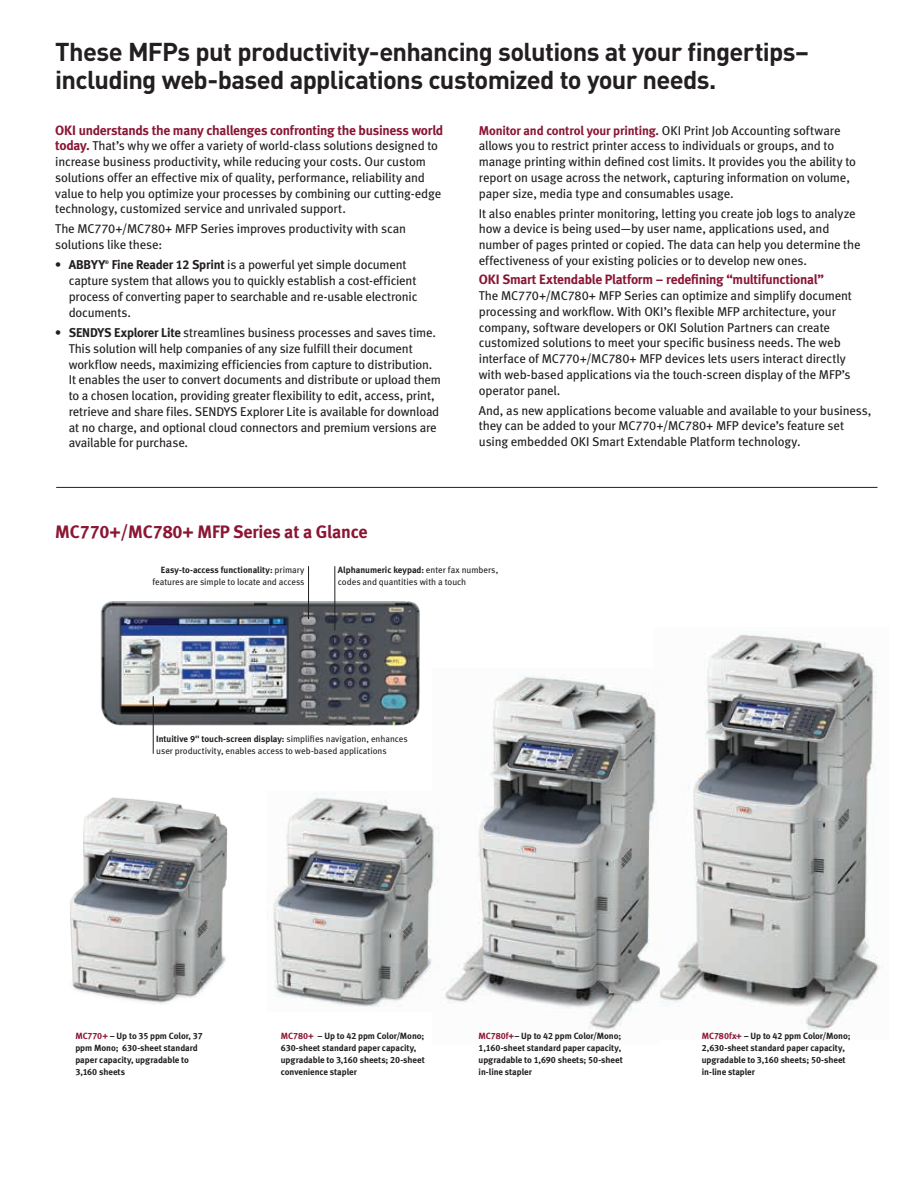
<style>
.page{position:relative;width:918px;height:1188px;background:#fff}
.page>*{position:absolute;margin:0;border:0;box-sizing:border-box;transform-origin:0 0}
.Headlines{font:700 25.5px/28.5px "DIN";letter-spacing:-.025em;color:#231f20}
.Subhead-Color{font:18px "Meta Bold LF";letter-spacing:-.01em;color:#8a1634}
._2c-Body_text_8_10_t{font:13.5px "Meta Bold LF";letter-spacing:-.02em;color:#8a1634}
._2c-Body_text_8_10_t-2{font:12.75px/15.8px "Meta Book LF";letter-spacing:-.01em;color:#231f20}
.Bullets{font:12.75px/15.8px "Meta Book LF";letter-spacing:-.015em;color:#231f20}
.Bullets-2{font:12.75px "Meta Bold LF";letter-spacing:-.005em;color:#231f20}
.Callouts{font:9px/12px "Meta Bold LF";letter-spacing:-.005em;color:#231f20}
.Callouts-2{font:9px/12px "Meta Book LF";color:#231f20}
.Bullets-3{font:5.1px "Meta Bold LF";color:#231f20}
.s1{font-family:"Meta Bold LF";font-size:13.5px;color:#8a1634}
.s2{font-family:"Meta Bold LF"}
.s3{font-family:"Meta Bold LF";color:#8a1634}
.s4{color:#8a1634}
</style>
<div class="page">
<img style="left:660px;top:634px;width:220px;height:397px">
<img style="left:70px;top:797px;width:158px;height:207px">
<img style="left:444px;top:675px;width:216px;height:355px">
<img style="left:273px;top:792px;width:167px;height:215px">
<hr style="left:56px;top:487px;width:821px;height:1px;background:#231f20">
<img style="left:101px;top:601px;width:319px;height:125px">
<hr style="left:308px;top:566px;width:1px;height:53px;background:#231f20">
<hr style="left:334px;top:566px;width:1px;height:64px;background:#231f20">
<hr style="left:153px;top:696px;width:1px;height:58px;background:#231f20">
<p class="Headlines" style="left:55px;top:36px;width:755px">These MFPs put productivity-enhancing solutions at your fingertips– including web-based applications customized to your needs.</p>
<p class="_2c-Body_text_8_10_t" style="left:55px;top:121px;width:390px">OKI understands the many challenges confronting the business world</p>
<p class="_2c-Body_text_8_10_t-2" style="left:55px;top:138px;width:388px"><span class="s1">today.</span> That’s why we offer a variety of world-class solutions designed to increase business productivity, while reducing your costs. Our custom solutions offer an effective mix of quality, performance, reliability and value to help you optimize your processes by combining our cutting-edge technology, customized service and unrivaled support.</p>
<p class="_2c-Body_text_8_10_t-2" style="left:55px;top:221px;width:352px">The MC770+/MC780+ MFP Series improves productivity with scan solutions like these:</p>
<p class="Bullets-2" style="left:55px;top:257px;width:52px">• ABBYY</p>
<p class="Bullets-3" style="left:105px;top:259px;width:6px">®</p>
<p class="Bullets" style="left:69px;top:257px;width:350px;text-indent:43px"><span class="s2">Fine Reader 12 Sprint</span> is a powerful yet simple document capture system that allows you to quickly establish a cost-efficient process of converting paper to searchable and re-usable electronic documents.</p>
<p class="Bullets" style="left:69px;top:325px;width:374px;text-indent:-14px"><span class="s2">• SENDYS Explorer Lite</span> streamlines business processes and saves time.<br>This solution will help companies of any size fulfill their document workflow needs, maximizing efficiencies from capture to distribution.<br>It enables the user to convert documents and distribute or upload them to a chosen location, providing greater flexibility to edit, access, print, retrieve and share files. SENDYS Explorer Lite is available for download at no charge, and optional cloud connectors and premium versions are available for purchase.</p>
<p class="Subhead-Color" style="left:55px;top:520px;width:314px">MC770+/MC780+ MFP Series at a Glance</p>
<p class="_2c-Body_text_8_10_t-2" style="left:479px;top:122px;width:379px"><span class="s3">Monitor and control your printing.</span> OKI Print Job Accounting software allows you to restrict printer access to individuals or groups, and to manage printing within defined cost limits. It provides you the ability to report on usage across the network, capturing information on volume, paper size, media type and consumables usage.</p>
<p class="_2c-Body_text_8_10_t-2" style="left:479px;top:205px;width:383px">It also enables printer monitoring, letting you create job logs to analyze how a device is being used—by user name, applications used, and number of pages printed or copied. The data can help you determine the effectiveness of your existing policies or to develop new ones.</p>
<p class="_2c-Body_text_8_10_t" style="left:479px;top:271px;width:347px">OKI Smart Extendable Platform – redefining “multifunctional”</p>
<p class="_2c-Body_text_8_10_t-2" style="left:479px;top:287px;width:375px">The MC770+/MC780+ MFP Series can optimize and simplify document processing and workflow. With OKI’s flexible MFP architecture, your company, software developers or OKI Solution Partners can create customized solutions to meet your specific business needs. The web interface of MC770+/MC780+ MFP devices lets users interact directly with web-based applications via the touch-screen display of the MFP’s operator panel.</p>
<p class="_2c-Body_text_8_10_t-2" style="left:479px;top:402px;width:394px">And, as new applications become valuable and available to your business, they can be added to your MC770+/MC780+ MFP device’s feature set using embedded OKI Smart Extendable Platform technology.</p>
<p class="Callouts-2" style="left:152px;top:563px;width:154px;text-align:right"><span class="s2">Easy-to-access functionality:</span> primary features are simple to locate and access</p>
<p class="Callouts-2" style="left:338px;top:563px;width:162px"><span class="s2">Alphanumeric keypad:</span> enter fax numbers, codes and quantities with a touch</p>
<p class="Callouts-2" style="left:156px;top:732px;width:253px"><span class="s2">Intuitive 9" touch-screen display:</span> simplifies navigation, enhances user productivity, enables access to web-based applications</p>
<p class="Callouts" style="left:75px;top:1030px;width:129px"><span class="s4">MC770+</span> – Up to 35 ppm Color, 37 ppm Mono; 630-sheet standard paper capacity, upgradable to<br>3,160 sheets</p>
<p class="Callouts" style="left:281px;top:1030px;width:145px"><span class="s4">MC780+</span> – Up to 42 ppm Color/Mono;<br>630-sheet standard paper capacity, upgradable to 3,160 sheets; 20-sheet convenience stapler</p>
<p class="Callouts" style="left:479px;top:1030px;width:146px"><span class="s4">MC780f+</span>– Up to 42 ppm Color/Mono;<br>1,160-sheet standard paper capacity, upgradable to 1,690 sheets; 50-sheet in-line stapler</p>
<p class="Callouts" style="left:702px;top:1030px;width:150px"><span class="s4">MC780fx+</span> – Up to 42 ppm Color/Mono;<br>2,630-sheet standard paper capacity, upgradable to 3,160 sheets; 50-sheet in-line stapler</p>
</div>
